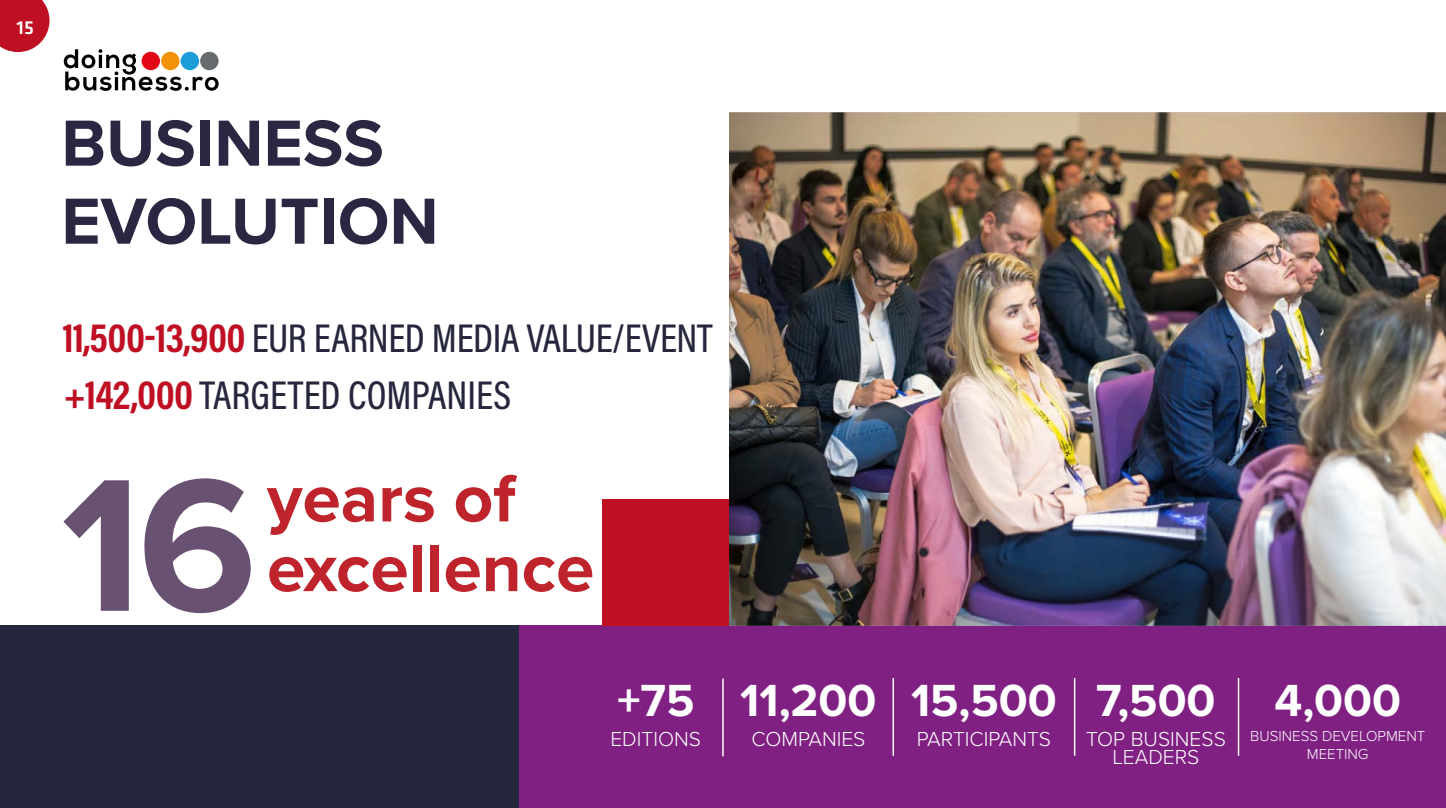
<style>
.page{position:relative;width:1446px;height:808px;background:#fff}
.page>*{position:absolute;margin:0;border:0;box-sizing:border-box;transform-origin:0 0}
.t1{font:700 195.6px "Proxima Nova";color:#685171}
.t2{font:700 69px "Proxima Nova";color:#bf242c}
.t3{font:700 67.5px/78px "Proxima Nova";color:#292741}
.t4{font:700 46.65px "Proxima Nova";color:#fff}
.t5{font:40.5px "Acumin Variable Concept";letter-spacing:-.01em;color:#26273d}
.t6{font:300 21px/18px "Proxima Nova";color:#fff;text-align:center}
.t7{font:500 19.5px "Klavika";color:#fff}
.t8{font:300 15px/18px "Proxima Nova";color:#fff;text-align:center}
.s1{color:#bf0f23}
</style>
<div class="page">
<svg style="left:0;top:0;width:50px;height:52px;background:#c62c3d"></svg>
<div style="left:519px;top:626px;width:927px;height:182px;background:#7f2082"></div>
<div style="left:0;top:626px;width:519px;height:182px;background:#26273d"></div>
<div style="left:603px;top:500px;width:126px;height:126px;background:#bf0f23"></div>
<img style="left:729px;top:112px;width:717px;height:514px">
<hr style="left:722px;top:679px;width:2px;height:77px;background:#fff">
<hr style="left:892px;top:678px;width:2px;height:78px;background:#fff">
<hr style="left:1074px;top:678px;width:1px;height:78px;background:#fff">
<hr style="left:1238px;top:678px;width:1px;height:78px;background:#fff">
<svg style="left:64px;top:49px;width:155px;height:42px"></svg>
<p class="t7" style="left:16px;top:17px;width:19px">15</p>
<p class="t3" style="left:61px;top:103px;width:379px">BUSINESS<br>EVOLUTION</p>
<p class="t5" style="left:62px;top:310px;width:652px"><span class="s1">11,500-13,900</span> EUR EARNED MEDIA VALUE/EVENT</p>
<p class="t5" style="left:64px;top:367px;width:449px"><span class="s1">+142,000</span> TARGETED COMPANIES</p>
<p class="t1" style="left:61px;top:400px;width:197px">16</p>
<p class="t2" style="left:267px;top:447px;width:250px">years of</p>
<p class="t2" style="left:267px;top:517px;width:329px">excellence</p>
<p class="t4" style="left:617px;top:665px;width:79px">+75</p>
<p class="t6" style="left:610px;top:729px;width:92px">EDITIONS</p>
<p class="t4" style="left:740px;top:665px;width:138px">11,200</p>
<p class="t6" style="left:751px;top:729px;width:116px">COMPANIES</p>
<p class="t4" style="left:911px;top:665px;width:147px">15,500</p>
<p class="t6" style="left:917px;top:729px;width:136px">PARTICIPANTS</p>
<p class="t4" style="left:1096px;top:665px;width:121px">7,500</p>
<p class="t6" style="left:1086px;top:729px;width:141px">TOP BUSINESS<br>LEADERS</p>
<p class="t4" style="left:1274px;top:665px;width:128px">4,000</p>
<p class="t8" style="left:1250px;top:726px;width:177px">BUSINESS DEVELOPMENT<br>MEETING</p>
</div>
